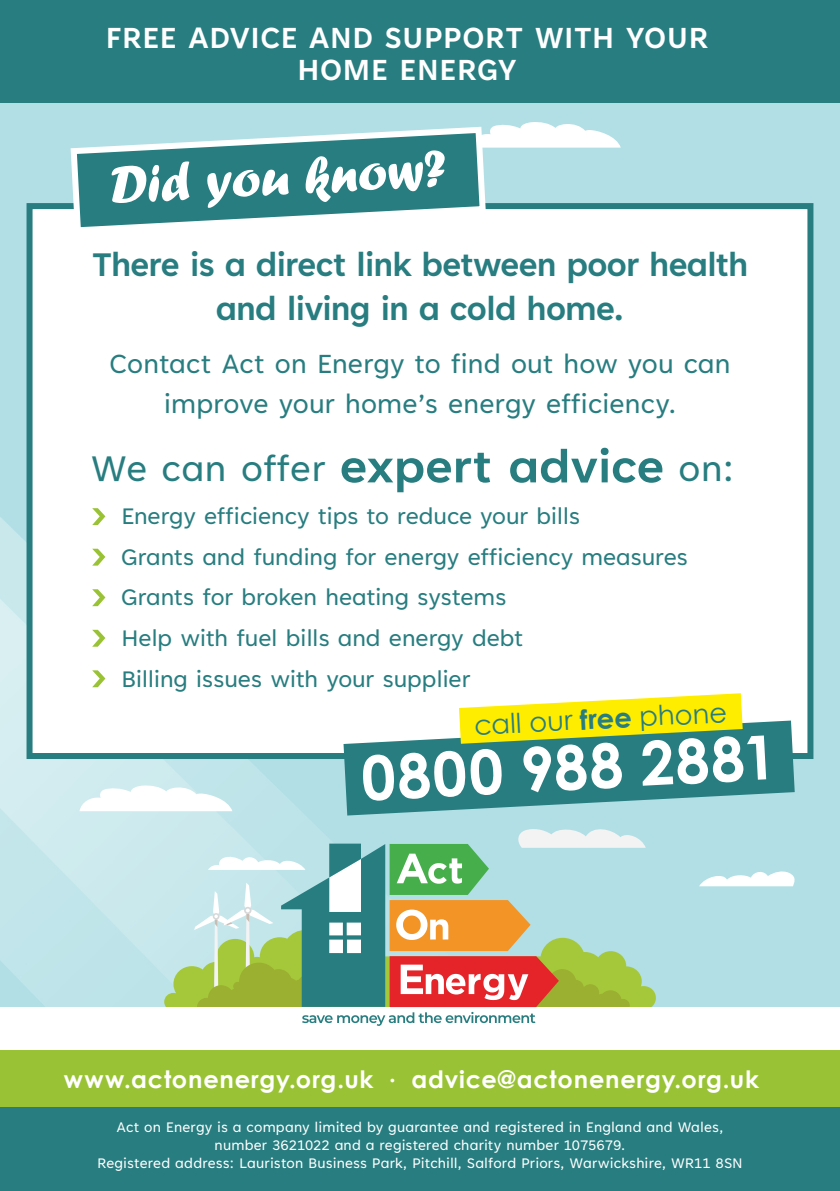
<style>
.page{position:relative;width:840px;height:1191px;background:#fff}
.page>*{position:absolute;margin:0;border:0;box-sizing:border-box;transform-origin:0 0}
.t1{font:700 61px "Century Gothic";color:#fff}
.t2{font:54px "Forte";color:#fff}
.t3{font:41.2px "Tenorite";letter-spacing:.015em;color:#277d80}
.Headline{font:700 37.8px/44px "Tenorite";letter-spacing:-.005em;color:#277d80;text-align:center;scale:.95 1}
.t4{font:700 33.6px "Tenorite";letter-spacing:.025em;color:#fff;scale:.95 1}
.Headline-2{font:30.2px/40px "Tenorite";letter-spacing:.01em;color:#277d80;text-align:center}
.t5{font:27.4px "Century Gothic";color:#277d80}
.t6{font:26px "Tenorite";letter-spacing:-.005em;color:#277d80}
.t7{font:700 24px "Century Gothic";letter-spacing:.035em;color:#fff}
.t8{font:16px "Tenorite";letter-spacing:.01em;color:#fff}
.s1{font-weight:700;font-size:52.4px}
.s2{font-weight:700}
</style>
<div class="page">
<div style="left:0;top:0;width:839px;height:1191px;background:#b1dfe5"></div>
<img style="left:0;top:499px;width:356px;height:508px">
<div style="left:0;top:1106px;width:839px;height:85px;background:#277d80"></div>
<svg style="left:79px;top:785px;width:153px;height:26px;background:#eff8f9"></svg>
<svg style="left:699px;top:871px;width:96px;height:15px"></svg>
<div style="left:0;top:1007px;width:839px;height:95px;background:#fff"></div>
<div style="left:0;top:1050px;width:839px;height:57px;background:#99c335"></div>
<svg style="left:488px;top:122px;width:132px;height:26px"></svg>
<div style="left:27px;top:203px;width:786px;height:556px;background:#fff;border:6px solid #277d80"></div>
<svg style="left:67px;top:126px;width:421px;height:102px"></svg>
<svg style="left:164px;top:825px;width:491px;height:201px"></svg>
<svg style="left:343px;top:720px;width:451px;height:95px;fill:#277d80"></svg>
<svg style="left:459px;top:693px;width:283px;height:51px;background:#dedf39"></svg>
<div style="left:0;top:0;width:839px;height:102px;background:#277d80"></div>
<svg style="left:92px;top:508px;width:13px;height:17px"></svg>
<svg style="left:92px;top:549px;width:13px;height:16px"></svg>
<svg style="left:92px;top:589px;width:13px;height:17px"></svg>
<svg style="left:92px;top:630px;width:13px;height:16px"></svg>
<svg style="left:92px;top:670px;width:13px;height:17px"></svg>
<p class="t4" style="left:106px;top:21px;width:635px">FREE ADVICE AND SUPPORT WITH YOUR</p>
<p class="t4" style="left:297px;top:53px;width:232px">HOME ENERGY</p>
<p class="t2" style="left:108px;top:154px;width:337px;rotate:-3deg">Did you know?</p>
<p class="Headline" style="left:92px;top:245px;width:691px">There is a direct link between poor health and living in a cold home.</p>
<p class="Headline-2" style="left:109px;top:345px;width:622px">Contact Act on Energy to find out how you can improve your home’s energy efficiency.</p>
<p class="t3" style="left:91px;top:446px;width:645px">We can offer <span class="s1">expert advice</span> on:</p>
<p class="t6" style="left:121px;top:502px;width:460px">Energy efficiency tips to reduce your bills</p>
<p class="t6" style="left:121px;top:543px;width:568px">Grants and funding for energy efficiency measures</p>
<p class="t6" style="left:121px;top:584px;width:387px">Grants for broken heating systems</p>
<p class="t6" style="left:121px;top:624px;width:403px">Help with fuel bills and energy debt</p>
<p class="t6" style="left:121px;top:665px;width:351px">Billing issues with your supplier</p>
<p class="t5" style="left:473px;top:706px;width:255px;rotate:-3deg">call our <span class="s2">free</span> phone</p>
<p class="t1" style="left:359px;top:732px;width:417px;rotate:-3deg">0800 988 2881</p>
<p class="t7" style="left:64px;top:1061px;width:696px">www.actonenergy.org.uk . advice@actonenergy.org.uk</p>
<p class="t8" style="left:116px;top:1119px;width:608px">Act on Energy is a company limited by guarantee and registered in England and Wales,</p>
<p class="t8" style="left:214px;top:1137px;width:412px">number 3621022 and a registered charity number 1075679.</p>
<p class="t8" style="left:97px;top:1155px;width:647px">Registered address: Lauriston Business Park, Pitchill, Salford Priors, Warwickshire, WR11 8SN</p>
</div>
